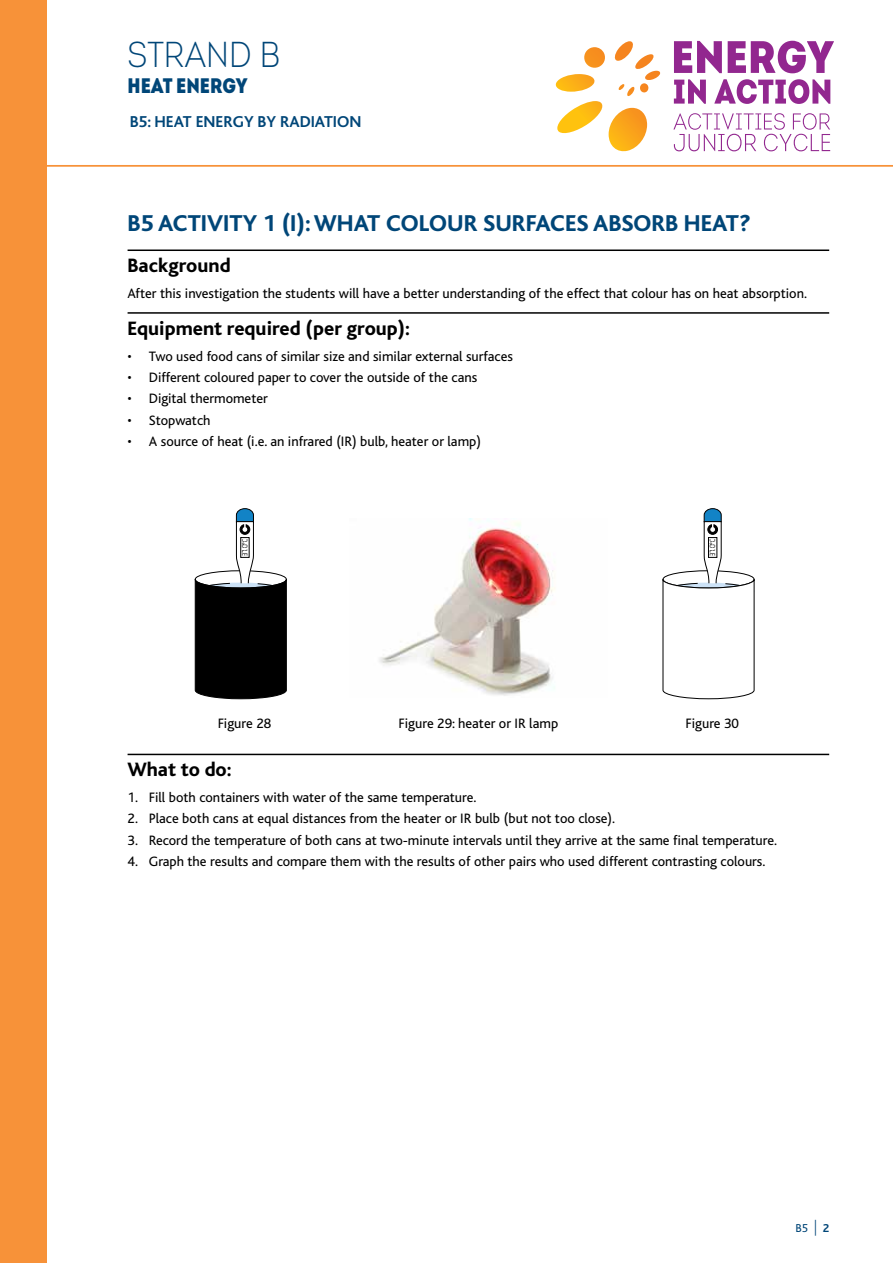
<style>
.page{position:relative;width:893px;height:1263px;background:#fff}
.page>*{position:absolute;margin:0;border:0;box-sizing:border-box;transform-origin:0 0}
.t1{font:36px "Intro Cond Light Free";color:#004678}
.t2{font:800 24px "Bliss";color:#004678}
.t3{font:21px "Intro Cond Black Free";color:#004678}
.t4{font:800 20.25px "Bliss";color:#000}
.t5{font:700 16.5px "Bliss";color:#004678}
.t6{font:14.25px "Bliss";color:#000}
.t7{font:12px "Bliss";color:#004678}
.t8{font:6.6px "Digital ICG";color:#000}
.s1{font-weight:300;font-size:15.6px}
.s2{font-weight:700}
</style>
<div class="page">
<hr style="left:0;top:165px;width:893px;height:2px;background:#f79239">
<div style="left:0;top:0;width:47px;height:1263px;background:#f79239"></div>
<svg style="left:673px;top:113px;width:157px;height:38px"></svg>
<svg style="left:674px;top:41px;width:48px;height:32px"></svg>
<svg style="left:728px;top:41px;width:106px;height:32px"></svg>
<svg style="left:674px;top:79px;width:32px;height:25px"></svg>
<svg style="left:714px;top:79px;width:116px;height:25px"></svg>
<svg style="left:555px;top:41px;width:105px;height:111px"></svg>
<hr style="left:128px;top:249px;width:701px;height:2px;background:#000">
<hr style="left:128px;top:312px;width:701px;height:2px;background:#000">
<hr style="left:128px;top:754px;width:701px;height:1px;background:#000">
<svg style="left:195px;top:508px;width:92px;height:191px"></svg>
<img style="left:379px;top:519px;width:176px;height:177px">
<svg style="left:662px;top:508px;width:93px;height:191px"></svg>
<h1 class="t1" style="left:128px;top:33px;width:154px">STRAND B</h1>
<h3 class="t3" style="left:128px;top:71px;width:121px">HEAT ENERGY</h3>
<p class="t5" style="left:130px;top:113px;width:233px">B5: HEAT ENERGY BY RADIATION</p>
<h2 class="t2" style="left:128px;top:211px;width:624px">B5 ACTIVITY 1 (I): WHAT COLOUR SURFACES ABSORB HEAT?</h2>
<h3 class="t4" style="left:128px;top:255px;width:105px">Background</h3>
<p class="t6" style="left:128px;top:286px;width:681px">After this investigation the students will have a better understanding of the effect that colour has on heat absorption.</p>
<h3 class="t4" style="left:128px;top:318px;width:284px">Equipment required (per group):</h3>
<p class="t6" style="left:128px;top:348px;width:387px">• Two used food cans of similar size and similar external surfaces</p>
<p class="t6" style="left:128px;top:370px;width:351px">• Different coloured paper to cover the outside of the cans</p>
<p class="t6" style="left:128px;top:391px;width:142px">• Digital thermometer</p>
<p class="t6" style="left:128px;top:412px;width:85px">• Stopwatch</p>
<p class="t6" style="left:128px;top:434px;width:355px">• A source of heat (i.e. an infrared (IR) bulb, heater or lamp)</p>
<p class="t8" style="left:240px;top:556px;width:19px;rotate:-90deg">37.0°C</p>
<p class="t8" style="left:708px;top:556px;width:19px;rotate:-90deg">37.0°C</p>
<p class="t6" style="left:218px;top:715px;width:55px">Figure 28</p>
<p class="t6" style="left:399px;top:715px;width:161px">Figure 29: heater or IR lamp</p>
<p class="t6" style="left:685px;top:715px;width:55px">Figure 30</p>
<h3 class="t4" style="left:128px;top:759px;width:106px">What to do:</h3>
<p class="t6" style="left:128px;top:790px;width:350px">1. Fill both containers with water of the same temperature.</p>
<p class="t6" style="left:128px;top:811px;width:489px">2. Place both cans at equal distances from the heater or IR bulb (but not too close).</p>
<p class="t6" style="left:128px;top:832px;width:651px">3. Record the temperature of both cans at two-minute intervals until they arrive at the same final temperature.</p>
<p class="t6" style="left:128px;top:854px;width:639px">4. Graph the results and compare them with the results of other pairs who used different contrasting colours.</p>
<p class="t7" style="left:796px;top:1221px;width:35px">B5 <span class="s1">|</span> <span class="s2">2</span></p>
</div>
